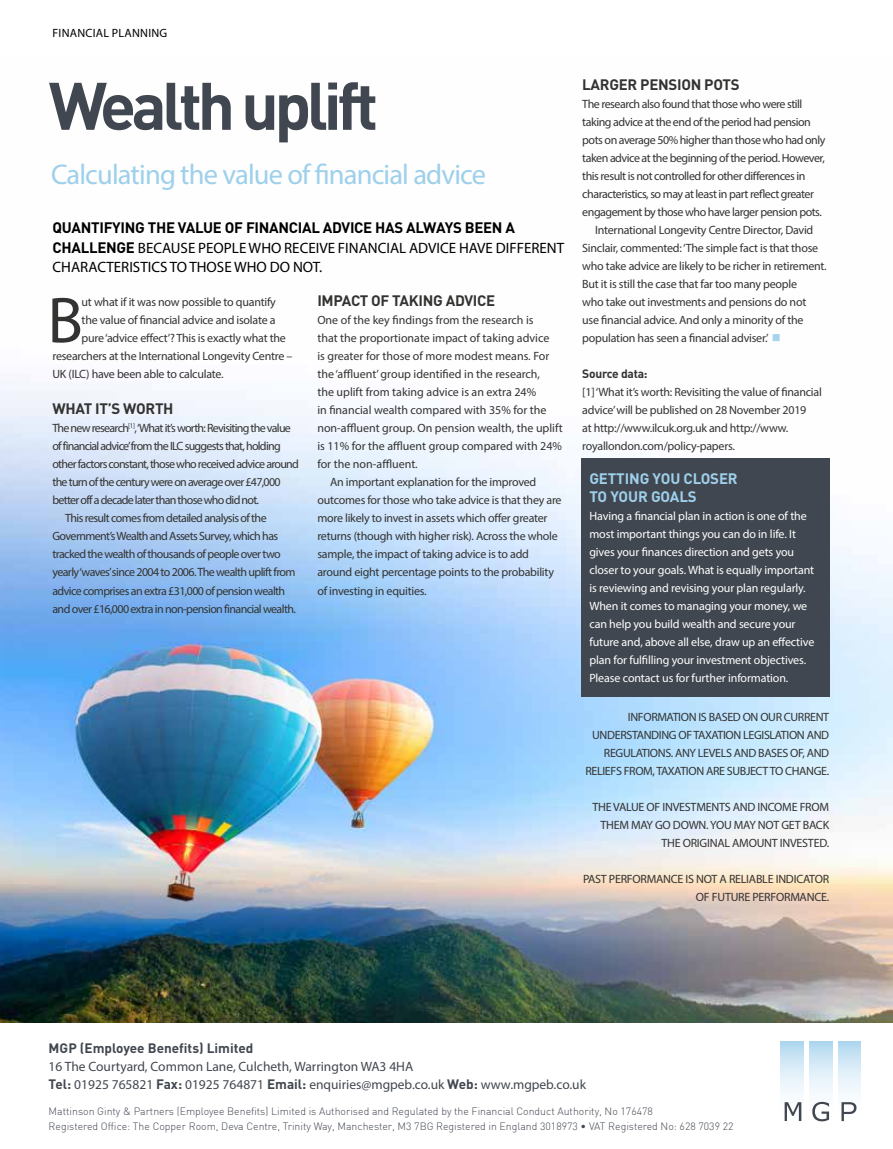
<style>
.page{position:relative;width:893px;height:1149px;background:#fff}
.page>*{position:absolute;margin:0;border:0;box-sizing:border-box;transform-origin:0 0}
.t1{font:700 66px "DIN";letter-spacing:-.07em;color:#414750}
.t2{font:65.4px "Myriad Pro";color:#333332}
.t3{font:28.5px "Myriad Pro";letter-spacing:-.03em;color:#9ed0eb}
.t4{font:15px/19.5px "Myriad Pro";color:#000}
.t5{font:700 15px "DIN";letter-spacing:-.02em;color:#000}
.t6{font:700 15px "DIN";letter-spacing:-.02em;color:#333332}
.t7{font:700 15px/18px "DIN";letter-spacing:-.01em;color:#9ed0eb}
.t8{font:13.5px/18px "Myriad Pro";color:#414750}
.t9{font:700 13.5px "DIN";color:#414750}
.t10{font:12px/18px "Myriad Pro";letter-spacing:-.02em;color:#333332;text-align:right}
.t11{font:12px/18px "Myriad Pro";letter-spacing:-.01em;color:#fff}
.t12{font:12px "Myriad Pro";color:#333332}
.t13{font:12px "Myriad Pro";letter-spacing:-.04em;color:#333332}
.t14{font:12px "Myriad Pro";letter-spacing:-.05em;color:#333332}
.t15{font:12px "Myriad Pro";letter-spacing:-.06em;color:#333332}
.t16{font:12px "Myriad Pro";letter-spacing:.02em;color:#000}
.t17{font:700 12px "DIN";letter-spacing:-.02em;color:#333332}
.t18{font:300 10.5px/15px "DIN";color:#414750}
.s1{font-family:"DIN";font-weight:700}
.s2{color:#a5d4ec}
</style>
<div class="page">
<img style="left:0;top:382px;width:893px;height:641px">
<div style="left:581px;top:458px;width:248px;height:238px;background:#414750"></div>
<svg style="left:838px;top:1041px;width:22px;height:81px"></svg>
<svg style="left:809px;top:1041px;width:24px;height:81px"></svg>
<svg style="left:781px;top:1041px;width:23px;height:80px"></svg>
<svg style="left:812px;top:1101px;width:17px;height:19px"></svg>
<svg style="left:785px;top:1101px;width:16px;height:19px"></svg>
<svg style="left:841px;top:1101px;width:15px;height:19px"></svg>
<p class="t16" style="left:53px;top:25px;width:116px">FINANCIAL PLANNING</p>
<h1 class="t1" style="left:49px;top:63px;width:331px">Wealth uplift</h1>
<h3 class="t3" style="left:51px;top:156px;width:437px">Calculating the value of financial advice</h3>
<p class="t5" style="left:52px;top:218px;width:464px">QUANTIFYING THE VALUE OF FINANCIAL ADVICE HAS ALWAYS BEEN A</p>
<p class="t4" style="left:52px;top:238px;width:513px"><span class="s1">CHALLENGE</span> BECAUSE PEOPLE WHO RECEIVE FINANCIAL ADVICE HAVE DIFFERENT<br>CHARACTERISTICS TO THOSE WHO DO NOT.</p>
<h2 class="t2" style="left:47px;top:280px;width:37px">B</h2>
<p class="t10" style="left:82px;top:293px;width:196px">ut what if it was now possible to quantify</p>
<p class="t6" style="left:317px;top:291px;width:179px">IMPACT OF TAKING ADVICE</p>
<p class="t12" style="left:317px;top:313px;width:218px">One of the key findings from the research is</p>
<p class="t12" style="left:317px;top:331px;width:234px">that the proportionate impact of taking advice</p>
<p class="t12" style="left:317px;top:349px;width:233px">is greater for those of more modest means. For</p>
<p class="t12" style="left:317px;top:367px;width:224px">the ‘affluent’ group identified in the research,</p>
<p class="t12" style="left:317px;top:385px;width:220px">the uplift from taking advice is an extra 24%</p>
<p class="t12" style="left:317px;top:403px;width:231px">in financial wealth compared with 35% for the</p>
<p class="t12" style="left:317px;top:421px;width:247px">non-affluent group. On pension wealth, the uplift</p>
<p class="t12" style="left:317px;top:439px;width:246px">is 11% for the affluent group compared with 24%</p>
<p class="t12" style="left:317px;top:457px;width:102px">for the non-affluent.</p>
<p class="t10" style="left:330px;top:473px;width:208px">An important explanation for the improved</p>
<p class="t10" style="left:317px;top:491px;width:246px">outcomes for those who take advice is that they are</p>
<p class="t10" style="left:317px;top:509px;width:232px">more likely to invest in assets which offer greater</p>
<p class="t10" style="left:317px;top:527px;width:242px">returns (though with higher risk). Across the whole</p>
<p class="t10" style="left:317px;top:545px;width:213px">sample, the impact of taking advice is to add</p>
<p class="t10" style="left:317px;top:563px;width:238px">around eight percentage points to the probability</p>
<p class="t10" style="left:317px;top:581px;width:111px">of investing in equities.</p>
<p class="t10" style="left:82px;top:311px;width:195px">the value of financial advice and isolate a</p>
<p class="t10" style="left:82px;top:329px;width:206px">pure ‘advice effect’? This is exactly what the</p>
<p class="t10" style="left:52px;top:347px;width:242px">researchers at the International Longevity Centre –</p>
<p class="t10" style="left:52px;top:365px;width:173px">UK (ILC) have been able to calculate.</p>
<p class="t6" style="left:52px;top:399px;width:123px">WHAT IT’S WORTH</p>
<p class="t15" style="left:52px;top:421px;width:240px">The new research<sup>[1]</sup>, ‘What it’s worth: Revisiting the value</p>
<p class="t15" style="left:52px;top:439px;width:230px">of financial advice’from the ILC suggests that, holding</p>
<p class="t15" style="left:52px;top:457px;width:248px">other factors constant, those who received advice around</p>
<p class="t15" style="left:52px;top:475px;width:230px">the turn of the century were on average over £47,000</p>
<p class="t15" style="left:52px;top:493px;width:208px">better off a decade later than those who did not.</p>
<p class="t14" style="left:65px;top:511px;width:203px">This result comes from detailed analysis of the</p>
<p class="t14" style="left:52px;top:529px;width:227px">Government’s Wealth and Assets Survey, which has</p>
<p class="t14" style="left:52px;top:547px;width:230px">tracked the wealth of thousands of people over two</p>
<p class="t14" style="left:52px;top:565px;width:245px">yearly ‘waves’since 2004 to 2006. The wealth uplift from</p>
<p class="t14" style="left:52px;top:583px;width:234px">advice comprises an extra £31,000 of pension wealth</p>
<p class="t14" style="left:52px;top:601px;width:245px">and over £16,000 extra in non-pension financial wealth.</p>
<p class="t6" style="left:582px;top:75px;width:159px">LARGER PENSION POTS</p>
<p class="t13" style="left:582px;top:97px;width:222px">The research also found that those who were still</p>
<p class="t13" style="left:582px;top:115px;width:230px">taking advice at the end of the period had pension</p>
<p class="t13" style="left:582px;top:133px;width:245px">pots on average 50% higher than those who had only</p>
<p class="t13" style="left:582px;top:151px;width:244px">taken advice at the beginning of the period. However,</p>
<p class="t13" style="left:582px;top:169px;width:225px">this result is not controlled for other differences in</p>
<p class="t13" style="left:582px;top:187px;width:233px">characteristics, so may at least in part reflect greater</p>
<p class="t13" style="left:582px;top:205px;width:241px">engagement by those who have larger pension pots.</p>
<p class="t10" style="left:595px;top:221px;width:220px">International Longevity Centre Director, David</p>
<p class="t10" style="left:582px;top:239px;width:237px">Sinclair, commented: ‘The simple fact is that those</p>
<p class="t10" style="left:582px;top:257px;width:246px">who take advice are likely to be richer in retirement.</p>
<p class="t10" style="left:582px;top:275px;width:216px">But it is still the case that far too many people</p>
<p class="t10" style="left:582px;top:293px;width:226px">who take out investments and pensions do not</p>
<p class="t10" style="left:582px;top:311px;width:223px">use financial advice. And only a minority of the</p>
<p class="t10" style="left:582px;top:329px;width:200px">population has seen a financial adviser.’ <span class="s2">■</span></p>
<p class="t17" style="left:582px;top:366px;width:67px">Source data:</p>
<p class="t10" style="left:582px;top:383px;width:241px;text-align:left">[1] ‘What it’s worth: Revisiting the value of financial advice’ will be published on 28 November 2019<br>at http://www.ilcuk.org.uk and http://www. royallondon.com/policy-papers.</p>
<p class="t7" style="left:589px;top:468px;width:150px">GETTING YOU CLOSER<br>TO YOUR GOALS</p>
<p class="t11" style="left:589px;top:506px;width:226px">Having a financial plan in action is one of the most important things you can do in life. It gives your finances direction and gets you closer to your goals. What is equally important is reviewing and revising your plan regularly.<br>When it comes to managing your money, we can help you build wealth and secure your future and, above all else, draw up an effective plan for fulfilling your investment objectives.<br>Please contact us for further information.</p>
<p class="t10" style="left:585px;top:707px;width:245px">INFORMATION IS BASED ON OUR CURRENT UNDERSTANDING OF TAXATION LEGISLATION AND REGULATIONS. ANY LEVELS AND BASES OF, AND RELIEFS FROM, TAXATION ARE SUBJECT TO CHANGE.</p>
<p class="t10" style="left:592px;top:797px;width:238px">THE VALUE OF INVESTMENTS AND INCOME FROM<br>THEM MAY GO DOWN. YOU MAY NOT GET BACK<br>THE ORIGINAL AMOUNT INVESTED.</p>
<p class="t10" style="left:583px;top:869px;width:248px">PAST PERFORMANCE IS NOT A RELIABLE INDICATOR<br>OF FUTURE PERFORMANCE.</p>
<p class="t9" style="left:49px;top:1038px;width:206px">MGP (Employee Benefits) Limited</p>
<p class="t8" style="left:49px;top:1056px;width:539px">16 The Courtyard, Common Lane, Culcheth, Warrington WA3 4HA<br><span class="s1">Tel:</span> 01925 765821 <span class="s1">Fax:</span> 01925 764871 <span class="s1">Email:</span> enquiries@mgpeb.co.uk <span class="s1">Web:</span> www.mgpeb.co.uk</p>
<p class="t18" style="left:49px;top:1103px;width:686px">Mattinson Ginty &amp; Partners (Employee Benefits) Limited is Authorised and Regulated by the Financial Conduct Authority, No 176478<br>Registered Office: The Copper Room, Deva Centre, Trinity Way, Manchester, M3 7BG Registered in England 3018973 • VAT Registered No: 628 7039 22</p>
</div>
